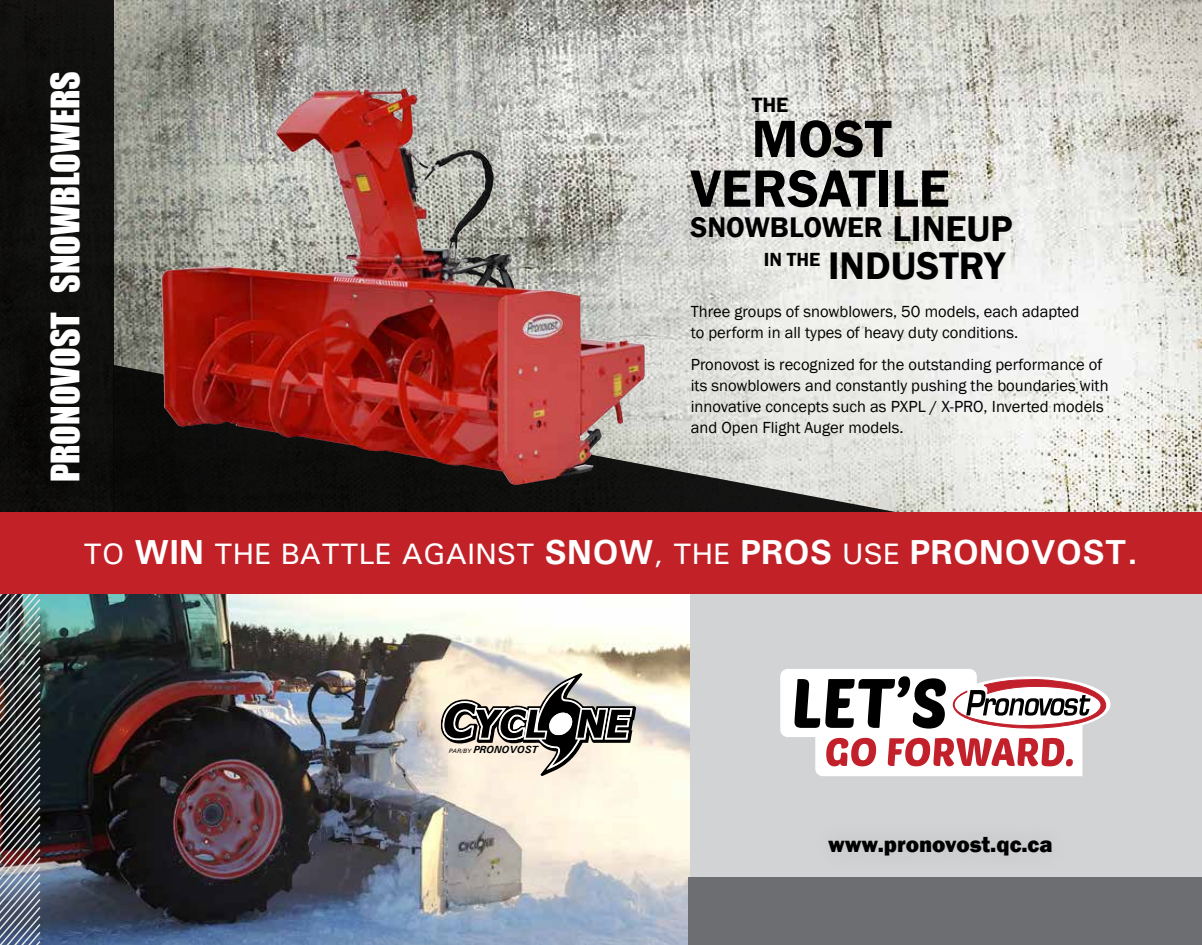
<style>
.page{position:relative;width:1202px;height:945px;background:#fff}
.page>*{position:absolute;margin:0;border:0;box-sizing:border-box;transform-origin:0 0}
.t1{font:600 54.3px "Franklin Gothic";color:#000}
.t2{font:600 39.6px "Franklin Gothic";color:#000}
.t3{font:36px "Impact";color:#fff}
.t4{font:29.55px "Univers";color:#fff}
.t5{font:600 29.25px "Franklin Gothic";color:#000}
.t6{font:800 22.5px "Franklin Gothic";color:#000}
.t7{font:600 21.3px "Franklin Gothic";color:#000}
.t8{font:16.5px/21px "Franklin Gothic";color:#000}
.t9{font:italic 700 10.35px "Univers";color:#000}
.s1{font-size:36.9px}
.s2{font-weight:700;font-size:34.8px}
.s3{font-weight:400;font-size:6.15px}
</style>
<div class="page">
<div style="left:689px;top:593px;width:513px;height:285px;background:#d1d3d4"></div>
<img style="left:42px;top:593px;width:647px;height:352px">
<img style="left:0;top:593px;width:42px;height:352px">
<img style="left:113px;top:0;width:1089px;height:512px">
<div style="left:0;top:0;width:113px;height:512px;background:#0f0f0e"></div>
<svg style="left:113px;top:365px;width:782px;height:147px;background:#805551"></svg>
<img style="left:275px;top:89px;width:129px;height:44px">
<svg style="left:441px;top:673px;width:195px;height:103px;background:#b2aca1"></svg>
<div style="left:0;top:512px;width:1202px;height:81px;background:#c12127"></div>
<div style="left:688px;top:878px;width:514px;height:67px;background:#6d6e71"></div>
<div style="left:780px;top:669px;width:196px;height:68px;background:#fff;border-radius:7px"></div>
<svg style="left:794px;top:676px;width:317px;height:100px"></svg>
<h3 class="t3" style="left:43px;top:482px;width:413px;rotate:-90deg">PRONOVOST SNOWBLOWERS</h3>
<p class="t7" style="left:752px;top:91px;width:38px">THE</p>
<h1 class="t1" style="left:751px;top:105px;width:141px">MOST</h1>
<h1 class="t1" style="left:690px;top:155px;width:260px">VERSATILE</h1>
<h3 class="t5" style="left:690px;top:210px;width:324px">SNOWBLOWER <span class="s1">LINEUP</span></h3>
<h2 class="t2" style="left:763px;top:242px;width:243px"><sup>IN</sup> <sup>THE</sup> INDUSTRY</h2>
<p class="t8" style="left:691px;top:302px;width:390px">Three groups of snowblowers, 50 models, each adapted to perform in all types of heavy duty conditions.</p>
<p class="t8" style="left:691px;top:354px;width:419px">Pronovost is recognized for the outstanding performance of its snowblowers and constantly pushing the boundaries with innovative concepts such as PXPL / X-PRO, Inverted models and Open Flight Auger models.</p>
<h3 class="t4" style="left:84px;top:535px;width:1056px">TO <span class="s2">WIN</span> THE BATTLE AGAINST <span class="s2">SNOW</span>, THE <span class="s2">PROS</span> USE <span class="s2">PRONOVOST.</span></h3>
<p class="t9" style="left:449px;top:743px;width:91px"><span class="s3">PAR/BY</span> PRONOVOST</p>
<h3 class="t6" style="left:828px;top:830px;width:226px">www.pronovost.qc.ca</h3>
</div>
